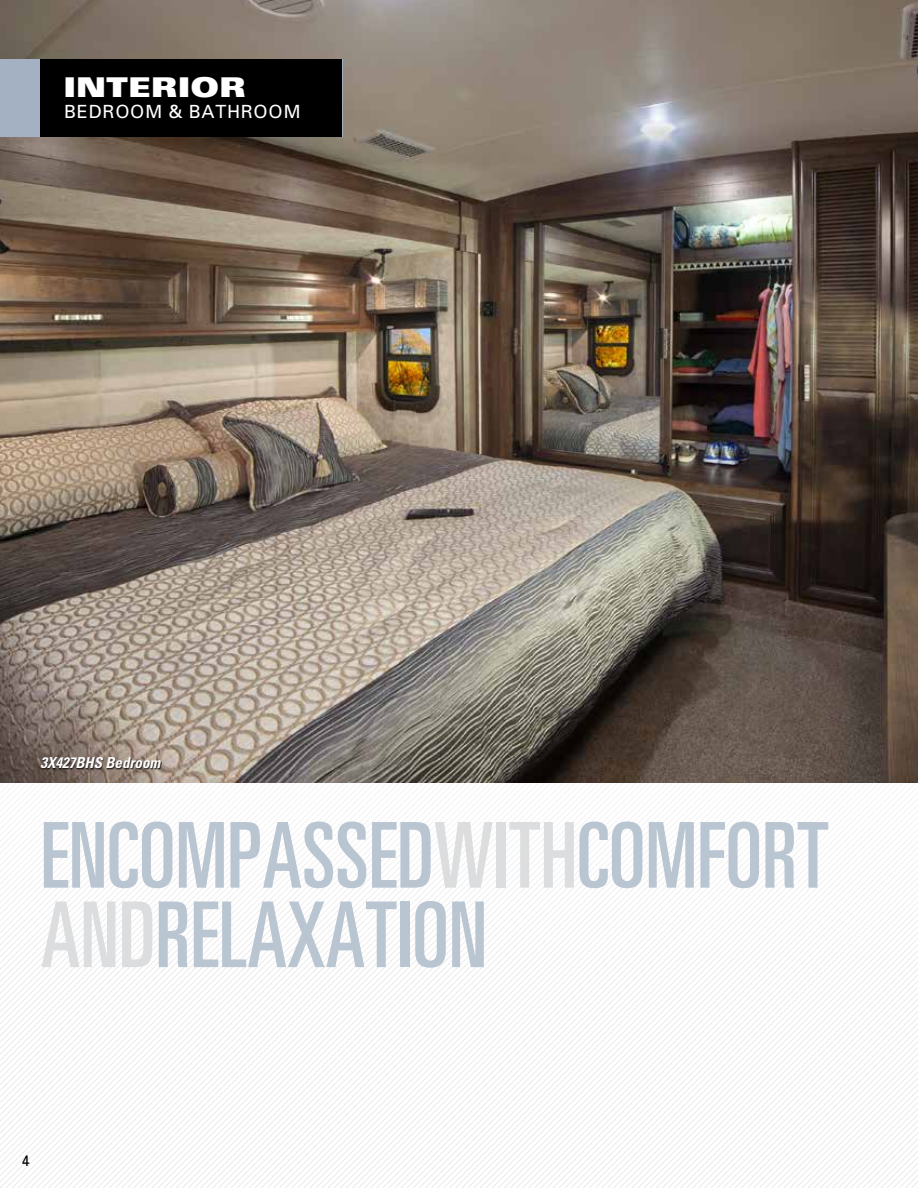
<style>
.page{position:relative;width:918px;height:1188px;background:#fff}
.page>*{position:absolute;margin:0;border:0;box-sizing:border-box;transform-origin:0 0}
.t1{font:ultra-condensed 90px/79.5px "Nova Ultra S Si";color:#bac5d2}
.t2{font:27px "Nova Ultra Expanded S Si Extra Black Expanded";color:#fff}
.t3{font:18px "Nova S Si";color:#fff}
.t4{font:italic 700 condensed 15px "Nova Condensed S Si";color:#fff}
.t5{font:500 15px "Nova Medium S Si";color:#000}
.s1{color:#dcddde}
</style>
<div class="page">
<svg style="left:726px;top:783px;width:6px;height:405px"></svg>
<svg style="left:732px;top:783px;width:6px;height:405px"></svg>
<svg style="left:738px;top:821px;width:6px;height:367px"></svg>
<svg style="left:744px;top:815px;width:6px;height:373px"></svg>
<svg style="left:750px;top:808px;width:7px;height:380px"></svg>
<svg style="left:757px;top:808px;width:6px;height:380px"></svg>
<svg style="left:763px;top:802px;width:6px;height:386px"></svg>
<svg style="left:769px;top:796px;width:6px;height:392px"></svg>
<svg style="left:775px;top:796px;width:6px;height:392px"></svg>
<svg style="left:781px;top:790px;width:6px;height:398px"></svg>
<svg style="left:787px;top:786px;width:6px;height:402px"></svg>
<svg style="left:793px;top:784px;width:6px;height:404px"></svg>
<svg style="left:799px;top:783px;width:6px;height:405px"></svg>
<svg style="left:805px;top:783px;width:6px;height:405px"></svg>
<svg style="left:811px;top:783px;width:6px;height:405px"></svg>
<svg style="left:817px;top:821px;width:6px;height:367px"></svg>
<svg style="left:823px;top:815px;width:6px;height:373px"></svg>
<svg style="left:829px;top:808px;width:7px;height:380px"></svg>
<svg style="left:836px;top:808px;width:6px;height:380px"></svg>
<svg style="left:842px;top:802px;width:6px;height:386px"></svg>
<svg style="left:848px;top:796px;width:6px;height:392px"></svg>
<svg style="left:854px;top:783px;width:64px;height:405px"></svg>
<img style="left:0;top:0;width:918px;height:783px">
<div style="left:0;top:59px;width:342px;height:78px;background:#a3b1c2"></div>
<div style="left:40px;top:59px;width:302px;height:78px;background:#000"></div>
<div style="left:41px;top:757px;width:121px;height:12px;background:#000;opacity:.75"></div>
<p class="t2" style="left:64px;top:71px;width:184px">INTERIOR</p>
<p class="t3" style="left:64px;top:101px;width:239px">BEDROOM &amp; BATHROOM</p>
<p class="t4" style="left:40px;top:753px;width:121px">3X427BHS Bedroom</p>
<p class="t1" style="left:40px;top:815px;width:790px">ENCOMPASSED<span class="s1">WITH</span>COMFORT<br><span class="s1">AND</span>RELAXATION</p>
<p class="t5" style="left:22px;top:1152px;width:10px">4</p>
</div>
